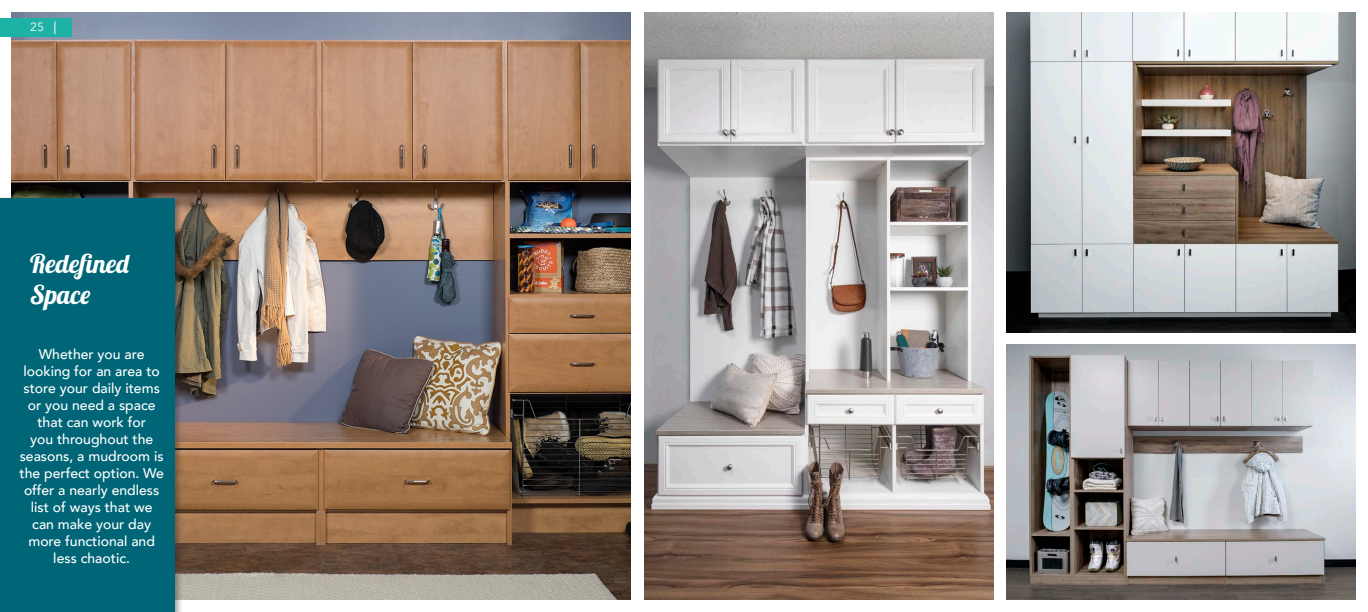
<style>
.page{position:relative;width:1368px;height:612px;background:#fff}
.page>*{position:absolute;margin:0;border:0;box-sizing:border-box;transform-origin:0 0}
.t1{font:26px "Lobster 1.4";letter-spacing:.01em;color:#fff}
.t2{font:500 14px/17px "Avenir";color:#fff;text-align:center}
.t3{font:12px "Avenir Next";color:#fff}
</style>
<div class="page">
<img style="left:644px;top:12px;width:350px;height:588px">
<img style="left:1006px;top:12px;width:349px;height:321px">
<img style="left:1006px;top:345px;width:350px;height:255px">
<img style="left:12px;top:13px;width:619px;height:587px">
<div style="left:0;top:19px;width:72px;height:18px;background:#1eb1a6"></div>
<svg style="left:54px;top:22px;width:1px;height:12px"></svg>
<div style="left:0;top:196px;width:183px;height:416px;background:#231f20;opacity:.41"></div>
<div style="left:0;top:198px;width:174px;height:414px;background:#067"></div>
<p class="t3" style="left:30px;top:17px;width:15px">25</p>
<p class="t1" style="left:30px;top:247px;width:100px">Redefined</p>
<p class="t1" style="left:30px;top:278px;width:62px">Space</p>
<p class="t2" style="left:20px;top:345px;width:146px">Whether you are looking for an area to store your daily items or you need a space that can work for<br>you throughout the seasons, a mudroom is the perfect option. We offer a nearly endless list of ways that we can make your day more functional and less chaotic.</p>
</div>
